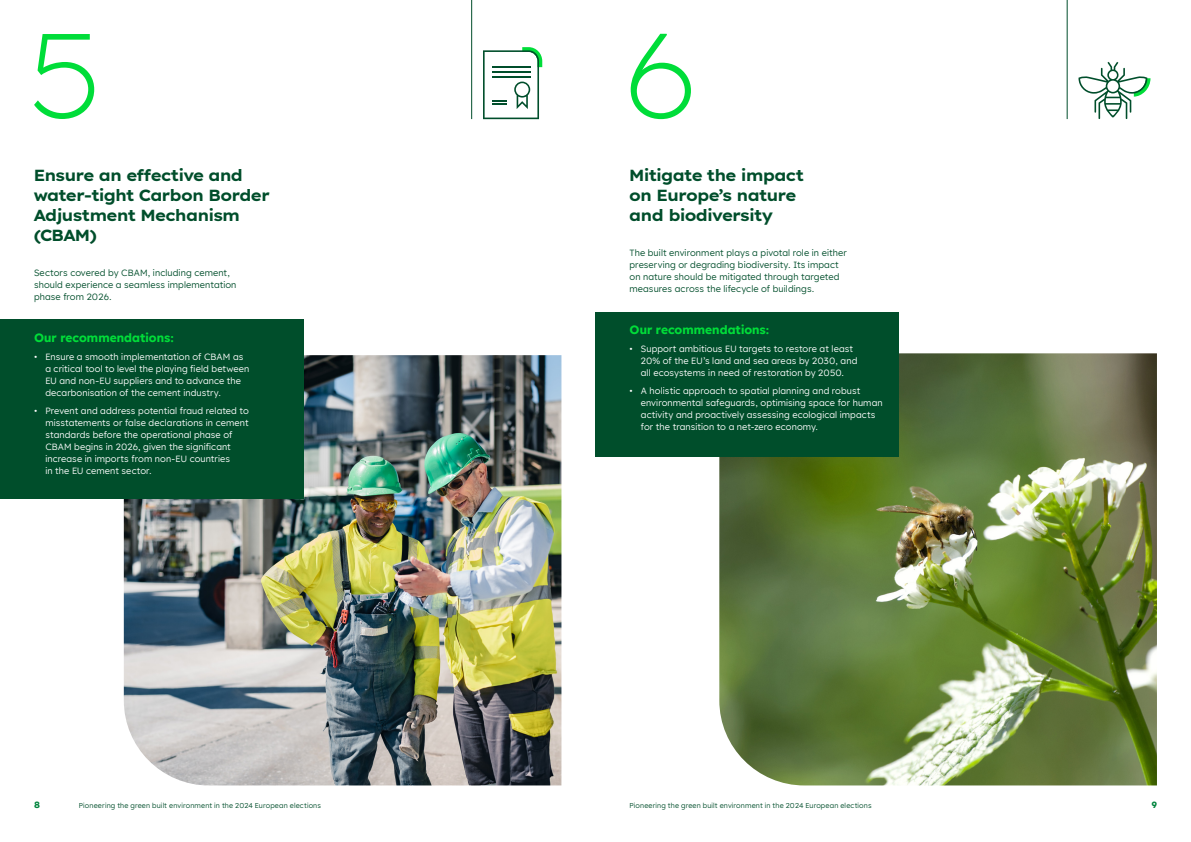
<style>
.page{position:relative;width:1191px;height:842px;background:#fff}
.page>*{position:absolute;margin:0;border:0;box-sizing:border-box;transform-origin:0 0}
.t1{font:200 120px "Lexend Exa HM";color:#00dd39}
.t2{font:700 16px/20px "Lexend Exa HM";letter-spacing:-.01em;color:#004e2b}
.t3{font:700 12px "Lexend HM";letter-spacing:.005em;color:#00dd39}
.t4{font:9px/12px "Lexend HM";letter-spacing:.01em;color:#fff}
.t5{font:9px/12px "Lexend HM";letter-spacing:.01em;color:#004e2b}
.t6{font:700 9px "Lexend HM";color:#00843d}
.t7{font:7px "Lexend HM";letter-spacing:.02em;color:#004e2b}
</style>
<div class="page">
<img style="left:124px;top:355px;width:437px;height:430px">
<img style="left:719px;top:353px;width:438px;height:432px">
<div style="left:595px;top:313px;width:304px;height:144px;background:#004e2b"></div>
<div style="left:0;top:319px;width:303px;height:180px;background:#004e2b"></div>
<hr style="left:1067px;top:0;width:1px;height:119px;background:#004e2b">
<hr style="left:471px;top:0;width:1px;height:119px;background:#004e2b">
<svg style="left:483px;top:47px;width:59px;height:72px"></svg>
<svg style="left:1078px;top:62px;width:72px;height:57px"></svg>
<h1 class="t1" style="left:29px;top:-12px;width:73px">5</h1>
<h1 class="t1" style="left:623px;top:-12px;width:77px">6</h1>
<h2 class="t2" style="left:34px;top:164px;width:237px">Ensure an effective and water-tight Carbon Border<br>Adjustment Mechanism (CBAM)</h2>
<h2 class="t2" style="left:629px;top:164px;width:176px">Mitigate the impact on Europe’s nature and biodiversity</h2>
<p class="t5" style="left:34px;top:267px;width:204px">Sectors covered by CBAM, including cement, should experience a seamless implementation phase from 2026.</p>
<h3 class="t3" style="left:34px;top:328px;width:141px">Our recommendations:</h3>
<p class="t4" style="left:45px;top:351px;width:205px;text-indent:-11px">• Ensure a smooth implementation of CBAM as a critical tool to level the playing field between EU and non-EU suppliers and to advance the decarbonisation of the cement industry.</p>
<p class="t4" style="left:45px;top:405px;width:205px;text-indent:-11px">• Prevent and address potential fraud related to misstatements or false declarations in cement standards before the operational phase of CBAM begins in 2026, given the significant increase in imports from non-EU countries<br>in the EU cement sector.</p>
<p class="t5" style="left:629px;top:246px;width:219px">The built environment plays a pivotal role in either preserving or degrading biodiversity. Its impact on nature should be mitigated through targeted measures across the lifecycle of buildings.</p>
<h3 class="t3" style="left:629px;top:320px;width:141px">Our recommendations:</h3>
<p class="t4" style="left:641px;top:342px;width:218px;text-indent:-11px">• Support ambitious EU targets to restore at least<br>20% of the EU’s land and sea areas by 2030, and all ecosystems in need of restoration by 2050.</p>
<p class="t4" style="left:641px;top:384px;width:243px;text-indent:-11px">• A holistic approach to spatial planning and robust environmental safeguards, optimising space for human activity and proactively assessing ecological impacts for the transition to a net-zero economy.</p>
<p class="t6" style="left:34px;top:797px;width:7px">8</p>
<p class="t7" style="left:79px;top:800px;width:244px">Pioneering the green built environment in the 2024 European elections</p>
<p class="t7" style="left:629px;top:800px;width:244px">Pioneering the green built environment in the 2024 European elections</p>
<p class="t6" style="left:1151px;top:797px;width:7px">9</p>
</div>
